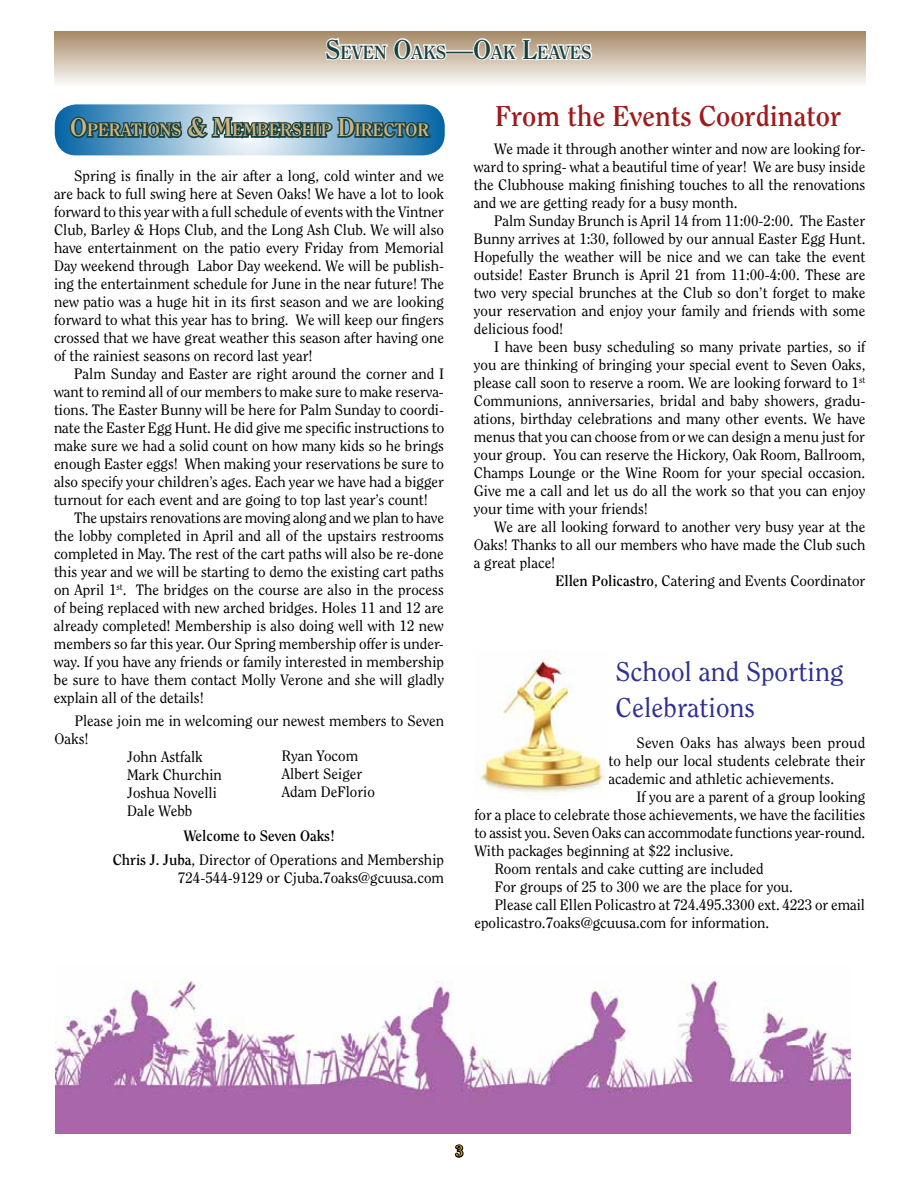
<style>
.page{position:relative;width:918px;height:1188px;background:#fff}
.page>*{position:absolute;margin:0;border:0;box-sizing:border-box;transform-origin:0 0}
.t1{font:700 28.5px "Clearface";color:#9e1a1d}
.t2{font:27px/36px "Clearface";color:#2e3192}
.t3{font:700 18.9px "Clearface";color:#184141}
.t4{font:700 17.85px "Clearface";color:#d3b57d}
.t5{font:15px/18px "Clearface";color:#000;text-align:justify}
.t6{font:15px "Clearface";color:#e8af10}
.s1{font-size:27px}
.s2{font-size:25.5px}
.s3{font-weight:700}
</style>
<div class="page">
<div style="left:54px;top:31px;width:811px;height:54px;background:linear-gradient(to bottom,#a68865,#f9f7f5)"></div>
<div style="left:445px;top:50px;width:29px;height:4px;border:2px solid #fff"></div>
<svg style="left:472px;top:33px;width:121px;height:39px"></svg>
<svg style="left:454px;top:1144px;width:10px;height:14px"></svg>
<div style="left:55px;top:104px;width:390px;height:51px;background:#0b69a7;border-radius:22px"></div>
<svg style="left:68px;top:31px;width:380px;height:125px"></svg>
<img style="left:479px;top:651px;width:129px;height:143px">
<img style="left:56px;top:981px;width:795px;height:153px">
<p class="t3" style="left:326px;top:41px;width:266px"><span class="s1">S</span>EVEN <span class="s1">O</span>AKS<span class="s1">—O</span>AK <span class="s1">L</span>EAVES</p>
<p class="t4" style="left:70px;top:119px;width:361px"><span class="s2">O</span>PERATIONS <span class="s2">&amp; M</span>EMBERSHIP <span class="s2">D</span>IRECTOR</p>
<p class="t5" style="left:54px;top:166px;width:392px;text-indent:20px">Spring is finally in the air after a long, cold winter and we are back to full swing here at Seven Oaks! We have a lot to look forward to this year with a full schedule of events with the Vintner Club, Barley &amp; Hops Club, and the Long Ash Club. We will also have entertainment on the patio every Friday from Memorial Day weekend through Labor Day weekend. We will be publish&shy;ing the entertainment schedule for June in the near future! The new patio was a huge hit in its first season and we are looking forward to what this year has to bring. We will keep our fingers crossed that we have great weather this season after having one of the rainiest seasons on record last year!</p>
<p class="t5" style="left:54px;top:364px;width:392px;text-indent:20px">Palm Sunday and Easter are right around the corner and I want to remind all of our members to make sure to make reserva&shy;tions. The Easter Bunny will be here for Palm Sunday to coordi&shy;nate the Easter Egg Hunt. He did give me specific instructions to make sure we had a solid count on how many kids so he brings enough Easter eggs! When making your reservations be sure to also specify your children’s ages. Each year we have had a bigger turnout for each event and are going to top last year’s count!</p>
<p class="t5" style="left:54px;top:508px;width:392px;text-indent:20px">The upstairs renovations are moving along and we plan to have the lobby completed in April and all of the upstairs restrooms completed in May. The rest of the cart paths will also be re-done this year and we will be starting to demo the existing cart paths on April 1<sup>st</sup>. The bridges on the course are also in the process of being replaced with new arched bridges. Holes 11 and 12 are already completed! Membership is also doing well with 12 new members so far this year. Our Spring membership offer is under&shy;way. If you have any friends or family interested in membership be sure to have them contact Molly Verone and she will gladly explain all of the details!</p>
<p class="t5" style="left:75px;top:712px;width:371px">Please join me in welcoming our newest members to Seven</p>
<p class="t5" style="left:55px;top:730px;width:36px">Oaks!</p>
<p class="t5" style="left:127px;top:748px;width:77px">John Astfalk</p>
<p class="t5" style="left:127px;top:766px;width:96px">Mark Churchin</p>
<p class="t5" style="left:127px;top:784px;width:91px">Joshua Novelli</p>
<p class="t5" style="left:127px;top:802px;width:67px">Dale Webb</p>
<p class="t5" style="left:113px;top:823px;width:333px;line-height:24.8px;text-indent:71px"><span class="s3">Welcome to Seven Oaks!<br>Chris J. Juba</span>, Director of Operations and Membership</p>
<p class="t5" style="left:178px;top:869px;width:268px">724-544-9129 or Cjuba.7oaks@gcuusa.com</p>
<p class="t5" style="left:282px;top:747px;width:94px;text-align:left">Ryan Yocom<br>Albert Seiger<br>Adam DeFlorio</p>
<h1 class="t1" style="left:495px;top:99px;width:347px">From the Events Coordinator</h1>
<p class="t5" style="left:474px;top:140px;width:393px;text-indent:20px">We made it through another winter and now are looking for&shy;ward to spring- what a beautiful time of year! We are busy inside the Clubhouse making finishing touches to all the renovations and we are getting ready for a busy month.</p>
<p class="t5" style="left:474px;top:212px;width:393px;text-indent:20px">Palm Sunday Brunch is April 14 from 11:00-2:00. The Easter Bunny arrives at 1:30, followed by our annual Easter Egg Hunt.<br>Hopefully the weather will be nice and we can take the event outside! Easter Brunch is April 21 from 11:00-4:00. These are two very special brunches at the Club so don’t forget to make your reservation and enjoy your family and friends with some delicious food!</p>
<p class="t5" style="left:474px;top:338px;width:393px;text-indent:20px">I have been busy scheduling so many private parties, so if you are thinking of bringing your special event to Seven Oaks, please call soon to reserve a room. We are looking forward to 1<sup>st </sup>Communions, anniversaries, bridal and baby showers, gradu&shy;ations, birthday celebrations and many other events. We have menus that you can choose from or we can design a menu just for your group. You can reserve the Hickory, Oak Room, Ballroom, Champs Lounge or the Wine Room for your special occasion.<br>Give me a call and let us do all the work so that you can enjoy your time with your friends!</p>
<p class="t5" style="left:494px;top:518px;width:373px">We are all looking forward to another very busy year at the</p>
<p class="t5" style="left:474px;top:536px;width:393px">Oaks! Thanks to all our members who have made the Club such</p>
<p class="t5" style="left:474px;top:554px;width:83px">a great place!</p>
<p class="t5" style="left:555px;top:572px;width:311px"><span class="s3">Ellen Policastro</span>, Catering and Events Coordinator</p>
<h2 class="t2" style="left:616px;top:653px;width:230px">School and Sporting<br>Celebrations</h2>
<p class="t5" style="left:608px;top:734px;width:259px;text-indent:28px">Seven Oaks has always been proud to help our local students celebrate their academic and athletic achievements.</p>
<p class="t5" style="left:636px;top:788px;width:230px">If you are a parent of a group looking</p>
<p class="t5" style="left:474px;top:806px;width:392px">for a place to celebrate those achievements, we have the facilities</p>
<p class="t5" style="left:474px;top:824px;width:392px">to assist you. Seven Oaks can accommodate functions year-round.</p>
<p class="t5" style="left:474px;top:842px;width:261px">With packages beginning at $22 inclusive.</p>
<p class="t5" style="left:495px;top:860px;width:271px">Room rentals and cake cutting are included</p>
<p class="t5" style="left:495px;top:878px;width:300px">For groups of 25 to 300 we are the place for you.</p>
<p class="t5" style="left:495px;top:896px;width:372px">Please call Ellen Policastro at 724.495.3300 ext. 4223 or email</p>
<p class="t5" style="left:474px;top:914px;width:296px">epolicastro.7oaks@gcuusa.com for information.</p>
<p class="t6" style="left:456px;top:1142px;width:9px">3</p>
</div>
